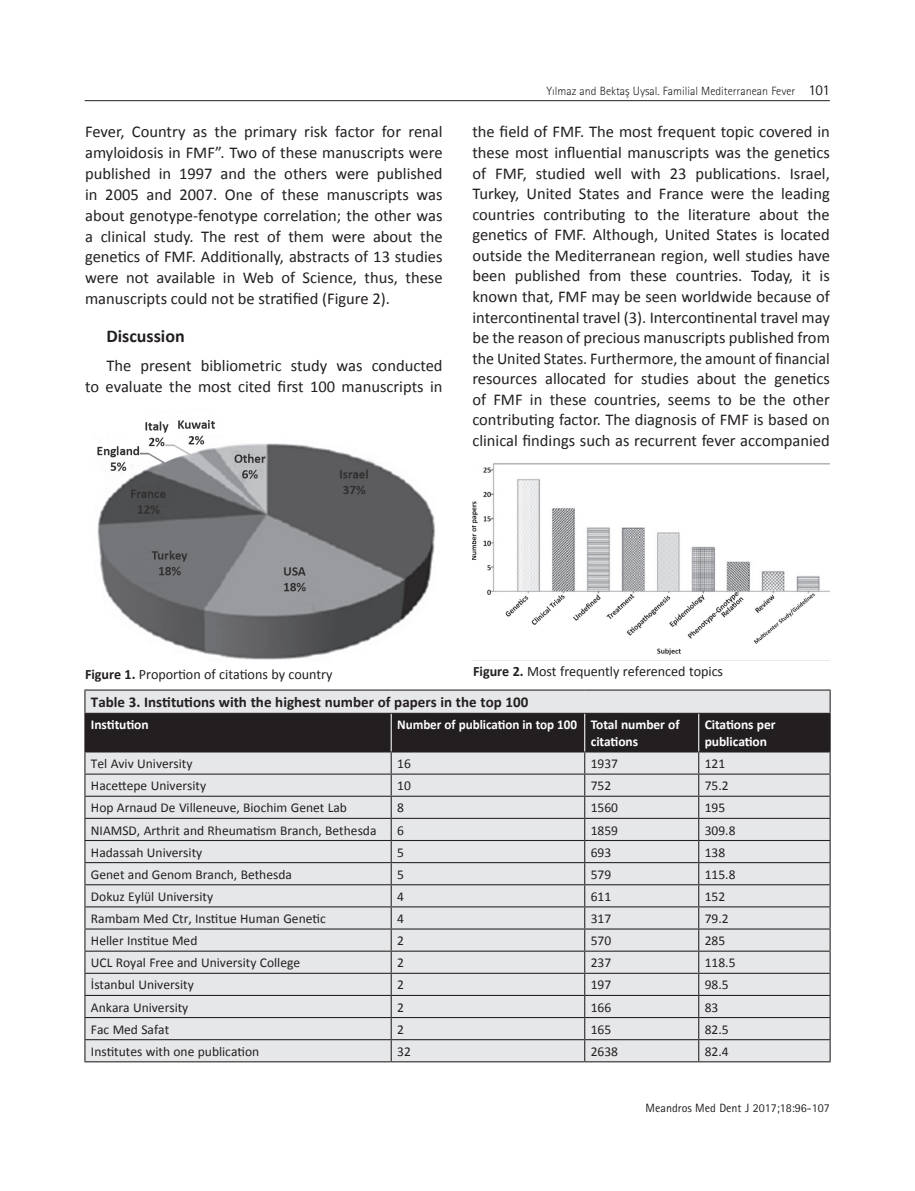
<style>
.page{position:relative;width:915px;height:1191px;background:#fff}
.page>*{position:absolute;margin:0;border:0;box-sizing:border-box;transform-origin:0 0}
.t1{font:700 18px "Calibri";color:#231f20}
.t2{font:16.5px/20.5px "Calibri";color:#231f20;text-align:justify}
.t3{font:700 15px "Calibri";color:#231f20}
.t4{font:15px "Rotis Sans Serif Std";color:#231f20}
.t5{font:14.25px "Calibri";letter-spacing:-.005em;color:#231f20}
.t6{font:13.5px "Calibri";color:#231f20}
.t7{font:700 13.5px/16.5px "Calibri";letter-spacing:-.005em;color:#fff}
.t8{font:300 12px "Rotis Sans Serif Std";color:#231f20}
.t9{font:12px "Rotis Sans Serif Std";color:#231f20}
.s1{font-weight:700}
</style>
<div class="page">
<hr style="left:85px;top:100px;width:744px;height:1px;background:#231f20">
<hr style="left:84px;top:689px;width:307px;height:1px;background:#231f20">
<hr style="left:391px;top:689px;width:193px;height:1px;background:#231f20">
<hr style="left:584px;top:689px;width:114px;height:1px;background:#231f20">
<hr style="left:698px;top:689px;width:132px;height:1px;background:#231f20">
<svg style="left:84px;top:690px;width:746px;height:371px;background:#c8c8ca"></svg>
<hr style="left:84px;top:1061px;width:307px;height:1px;background:#231f20">
<hr style="left:391px;top:1061px;width:193px;height:1px;background:#231f20">
<hr style="left:584px;top:1061px;width:114px;height:1px;background:#231f20">
<hr style="left:698px;top:1061px;width:132px;height:1px;background:#231f20">
<hr style="left:390px;top:714px;width:1px;height:37px;background:#fff">
<hr style="left:584px;top:714px;width:1px;height:37px;background:#fff">
<hr style="left:698px;top:714px;width:1px;height:37px;background:#fff">
<img style="left:97px;top:420px;width:338px;height:240px">
<img style="left:472px;top:463px;width:356px;height:193px">
<p class="t2" style="left:85px;top:121px;width:359px">Fever, Country as the primary risk factor for renal amyloidosis in FMF”. Two of these manuscripts were published in 1997 and the others were published in 2005 and 2007. One of these manuscripts was about genotype-fenotype correlation; the other was a clinical study. The rest of them were about the genetics of FMF. Additionally, abstracts of 13 studies were not available in Web of Science, thus, these manuscripts could not be stratified (Figure 2).</p>
<p class="t1" style="left:106px;top:325px;width:80px">Discussion</p>
<p class="t2" style="left:85px;top:355px;width:359px;text-align:right">The present bibliometric study was conducted<br>to evaluate the most cited first 100 manuscripts in</p>
<p class="t8" style="left:546px;top:84px;width:250px">Yılmaz and Bektaş Uysal. Familial Mediterranean Fever</p>
<p class="t4" style="left:808px;top:81px;width:23px">101</p>
<p class="t2" style="left:472px;top:122px;width:359px">the field of FMF. The most frequent topic covered in these most influential manuscripts was the genetics of FMF, studied well with 23 publications. Israel, Turkey, United States and France were the leading countries contributing to the literature about the genetics of FMF. Although, United States is located outside the Mediterranean region, well studies have been published from these countries. Today, it is known that, FMF may be seen worldwide because of intercontinental travel (3). Intercontinental travel may be the reason of precious manuscripts published from the United States. Furthermore, the amount of financial resources allocated for studies about the genetics of FMF in these countries, seems to be the other contributing factor. The diagnosis of FMF is based on clinical findings such as recurrent fever accompanied</p>
<p class="t5" style="left:85px;top:665px;width:249px"><span class="s1">Figure 1.</span> Proportion of citations by country</p>
<p class="t5" style="left:473px;top:662px;width:251px"><span class="s1">Figure 2.</span> Most frequently referenced topics</p>
<p class="t3" style="left:91px;top:693px;width:439px">Table 3. Institutions with the highest number of papers in the top 100</p>
<p class="t7" style="left:91px;top:716px;width:59px">Institution</p>
<p class="t7" style="left:590px;top:716px;width:90px;text-indent:-193px">Number of publication in top 100 Total number of citations</p>
<p class="t7" style="left:704px;top:716px;width:72px">Citations per publication</p>
<p class="t6" style="left:91px;top:755px;width:103px">Tel Aviv University</p>
<p class="t6" style="left:397px;top:755px;width:15px">16</p>
<p class="t6" style="left:590px;top:755px;width:29px">1937</p>
<p class="t6" style="left:704px;top:755px;width:22px">121</p>
<p class="t6" style="left:91px;top:777px;width:117px">Hacettepe University</p>
<p class="t6" style="left:397px;top:777px;width:15px">10</p>
<p class="t6" style="left:590px;top:777px;width:22px">752</p>
<p class="t6" style="left:704px;top:777px;width:25px">75.2</p>
<p class="t6" style="left:91px;top:799px;width:257px">Hop Arnaud De Villeneuve, Biochim Genet Lab</p>
<p class="t6" style="left:397px;top:799px;width:8px">8</p>
<p class="t6" style="left:590px;top:799px;width:29px">1560</p>
<p class="t6" style="left:704px;top:799px;width:22px">195</p>
<p class="t6" style="left:91px;top:821px;width:287px">NIAMSD, Arthrit and Rheumatism Branch, Bethesda</p>
<p class="t6" style="left:397px;top:821px;width:8px">6</p>
<p class="t6" style="left:590px;top:821px;width:29px">1859</p>
<p class="t6" style="left:704px;top:821px;width:32px">309.8</p>
<p class="t6" style="left:91px;top:843px;width:113px">Hadassah University</p>
<p class="t6" style="left:397px;top:843px;width:8px">5</p>
<p class="t6" style="left:590px;top:843px;width:22px">693</p>
<p class="t6" style="left:704px;top:843px;width:22px">138</p>
<p class="t6" style="left:91px;top:865px;width:202px">Genet and Genom Branch, Bethesda</p>
<p class="t6" style="left:397px;top:865px;width:8px">5</p>
<p class="t6" style="left:590px;top:865px;width:22px">579</p>
<p class="t6" style="left:704px;top:865px;width:32px">115.8</p>
<p class="t6" style="left:91px;top:888px;width:124px">Dokuz Eylül University</p>
<p class="t6" style="left:397px;top:888px;width:8px">4</p>
<p class="t6" style="left:590px;top:888px;width:22px">611</p>
<p class="t6" style="left:704px;top:888px;width:22px">152</p>
<p class="t6" style="left:91px;top:910px;width:236px">Rambam Med Ctr, Institue Human Genetic</p>
<p class="t6" style="left:397px;top:910px;width:8px">4</p>
<p class="t6" style="left:590px;top:910px;width:22px">317</p>
<p class="t6" style="left:704px;top:910px;width:25px">79.2</p>
<p class="t6" style="left:91px;top:932px;width:108px">Heller Institue Med</p>
<p class="t6" style="left:397px;top:932px;width:8px">2</p>
<p class="t6" style="left:590px;top:932px;width:22px">570</p>
<p class="t6" style="left:704px;top:932px;width:22px">285</p>
<p class="t6" style="left:91px;top:954px;width:211px">UCL Royal Free and University College</p>
<p class="t6" style="left:397px;top:954px;width:8px">2</p>
<p class="t6" style="left:590px;top:954px;width:22px">237</p>
<p class="t6" style="left:704px;top:954px;width:32px">118.5</p>
<p class="t6" style="left:91px;top:976px;width:104px">İstanbul University</p>
<p class="t6" style="left:397px;top:976px;width:8px">2</p>
<p class="t6" style="left:590px;top:976px;width:22px">197</p>
<p class="t6" style="left:704px;top:976px;width:25px">98.5</p>
<p class="t6" style="left:91px;top:998px;width:99px">Ankara University</p>
<p class="t6" style="left:397px;top:998px;width:8px">2</p>
<p class="t6" style="left:590px;top:998px;width:22px">166</p>
<p class="t6" style="left:704px;top:998px;width:15px">83</p>
<p class="t6" style="left:91px;top:1020px;width:80px">Fac Med Safat</p>
<p class="t6" style="left:397px;top:1020px;width:8px">2</p>
<p class="t6" style="left:590px;top:1020px;width:22px">165</p>
<p class="t6" style="left:704px;top:1020px;width:25px">82.5</p>
<p class="t6" style="left:91px;top:1042px;width:170px">Institutes with one publication</p>
<p class="t6" style="left:397px;top:1042px;width:15px">32</p>
<p class="t6" style="left:590px;top:1042px;width:29px">2638</p>
<p class="t6" style="left:704px;top:1042px;width:25px">82.4</p>
<p class="t9" style="left:645px;top:1100px;width:186px">Meandros Med Dent J 2017;18:96-107</p>
</div>
